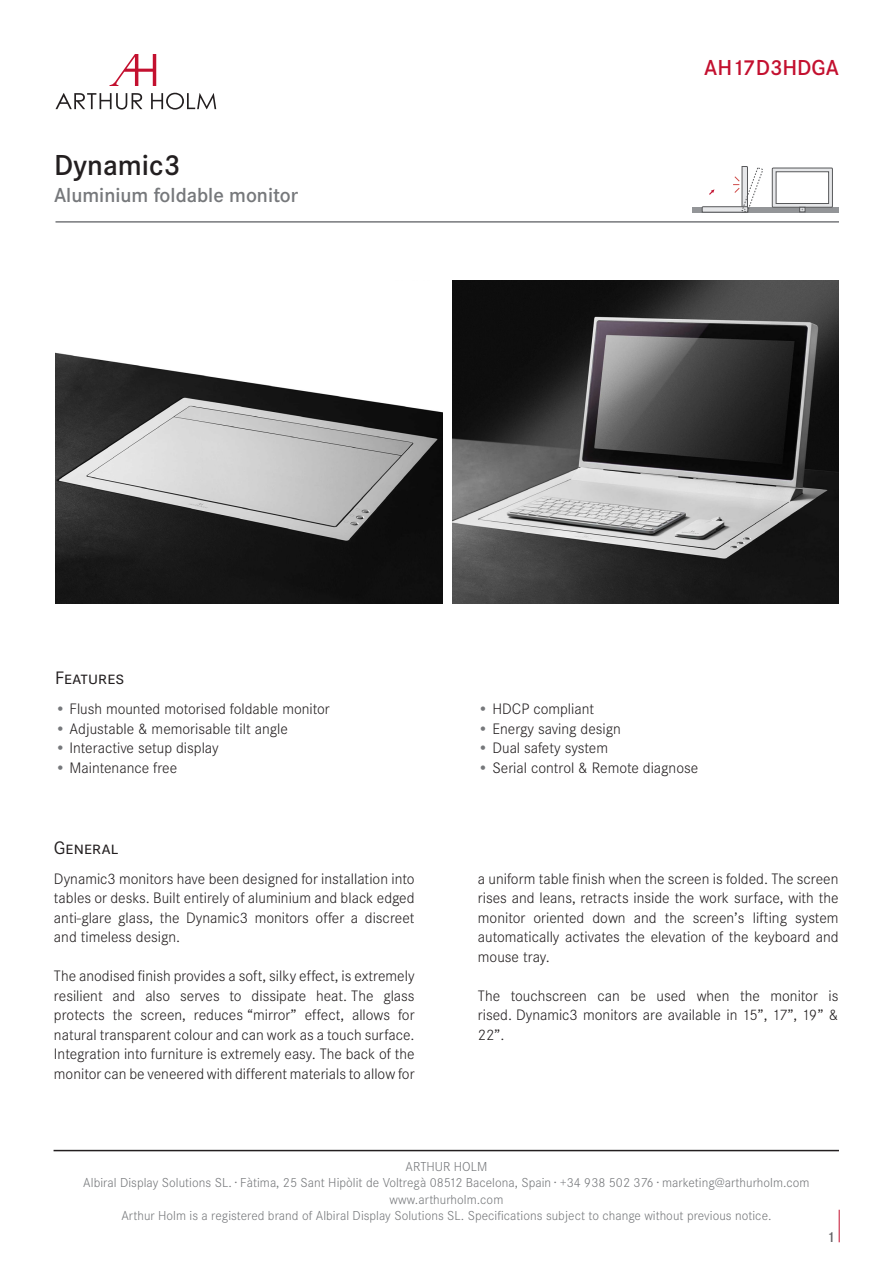
<style>
.page{position:relative;width:893px;height:1263px;background:#fff}
.page>*{position:absolute;margin:0;border:0;box-sizing:border-box;transform-origin:0 0}
.t1{font:600 30px "Corporate S";color:#231f20}
.t2{font:600 22.5px "Corporate S";color:#c3102f}
.t3{font:600 21px "Corporate S";color:#76787b}
.t4{font:18.75px "Corporate SSC";color:#231f20}
.t5{font:300 15.75px/19.5px "Corporate S";color:#231f20;text-align:justify}
.Heading_red{font:600 15px "Corporate S";color:#636366}
.t6{font:300 13.5px/16.5px "Corporate S";letter-spacing:.005em;color:#76787b;text-align:center}
.s1{color:#76787b}
</style>
<div class="page">
<hr style="left:839px;top:1210px;width:1px;height:32px;background:#c3102f">
<hr style="left:54px;top:1150px;width:785px;height:1px;background:#231f20">
<svg style="left:55px;top:93px;width:87px;height:17px"></svg>
<svg style="left:151px;top:93px;width:65px;height:17px"></svg>
<svg style="left:110px;top:54px;width:46px;height:32px"></svg>
<hr style="left:56px;top:221px;width:784px;height:2px;background:#76787b">
<img style="left:452px;top:280px;width:387px;height:324px">
<img style="left:55px;top:352px;width:387px;height:252px">
<div style="left:693px;top:207px;width:200px;height:6px;background:#939598"></div>
<div style="left:772px;top:168px;width:60px;height:39px;background:linear-gradient(to right,#e5e6e8,#e5e6e8)"></div>
<div style="left:772px;top:168px;width:61px;height:39px;border:1px solid #57585a"></div>
<div style="left:776px;top:172px;width:53px;height:32px;background:#fff;border:1px solid #57585a"></div>
<svg style="left:799px;top:207px;width:6px;height:5px"></svg>
<svg style="left:702px;top:166px;width:61px;height:46px"></svg>
<div style="left:839px;top:159px;width:54px;height:67px;background:#fff"></div>
<p class="t1" style="left:54px;top:148px;width:128px">Dynamic3</p>
<p class="t3" style="left:54px;top:183px;width:246px">Aluminium foldable monitor</p>
<h2 class="t2" style="left:704px;top:55px;width:136px">AH17D3HDGA</h2>
<p class="t4" style="left:55px;top:668px;width:71px">Features</p>
<p class="t5" style="left:55px;top:700px;width:276px"><span class="s1">•</span> Flush mounted motorised foldable monitor</p>
<p class="t5" style="left:55px;top:719px;width:234px"><span class="s1">•</span> Adjustable &amp; memorisable tilt angle</p>
<p class="t5" style="left:55px;top:739px;width:165px"><span class="s1">•</span> Interactive setup display</p>
<p class="t5" style="left:55px;top:758px;width:124px"><span class="s1">•</span> Maintenance free</p>
<p class="t4" style="left:54px;top:837px;width:66px">General</p>
<p class="t5" style="left:54px;top:869px;width:362px">Dynamic3 monitors have been designed for installation into tables or desks. Built entirely of aluminium and black edged anti-glare glass, the Dynamic3 monitors offer a discreet and timeless design.</p>
<p class="t5" style="left:54px;top:967px;width:362px">The anodised finish provides a soft, silky effect, is extremely resilient and also serves to dissipate heat. The glass protects the screen, reduces “mirror” effect, allows for natural transparent colour and can work as a touch surface.<br>Integration into furniture is extremely easy. The back of the monitor can be veneered with different materials to allow for</p>
<p class="t5" style="left:478px;top:699px;width:118px"><span class="s1">•</span> HDCP compliant</p>
<p class="t5" style="left:478px;top:719px;width:144px"><span class="s1">•</span> Energy saving design</p>
<p class="t5" style="left:478px;top:738px;width:132px"><span class="s1">•</span> Dual safety system</p>
<p class="t5" style="left:478px;top:758px;width:222px"><span class="s1">•</span> Serial control &amp; Remote diagnose</p>
<p class="t5" style="left:478px;top:869px;width:362px">a uniform table finish when the screen is folded. The screen rises and leans, retracts inside the work surface, with the monitor oriented down and the screen’s lifting system automatically activates the elevation of the keyboard and mouse tray.</p>
<p class="t5" style="left:478px;top:986px;width:362px">The touchscreen can be used when the monitor is rised. Dynamic3 monitors are available in 15”, 17”, 19” &amp; 22”.</p>
<p class="t6" style="left:83px;top:1158px;width:728px">ARTHUR HOLM<br>Albiral Display Solutions SL. · Fàtima, 25 Sant Hipòlit de Voltregà 08512 Bacelona, Spain · +34 938 502 376 · marketing@arthurholm.com www.arthurholm.com<br>Arthur Holm is a registered brand of Albiral Display Solutions SL. Specifications subject to change without previous notice.</p>
<p class="Heading_red" style="left:827px;top:1229px;width:10px">1</p>
</div>
